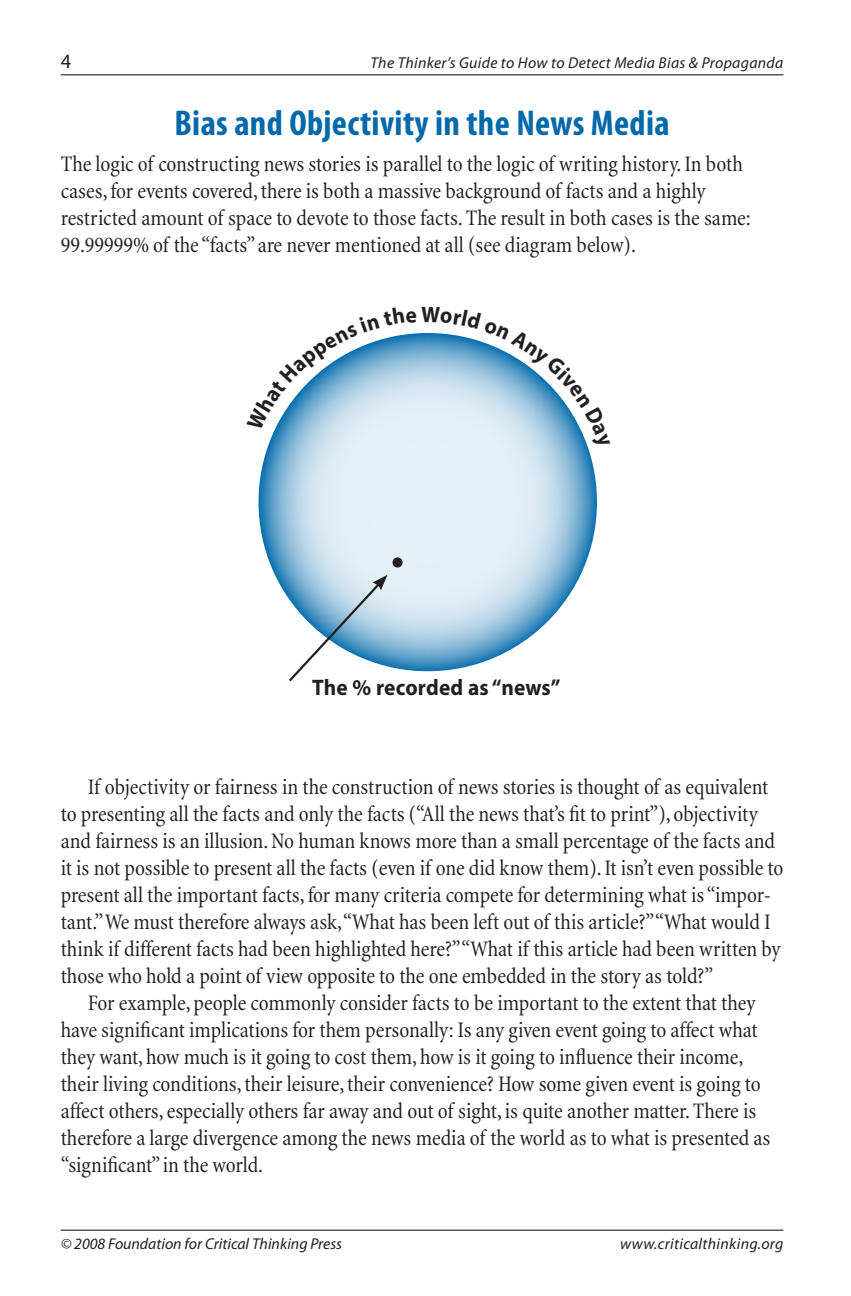
<style>
.page{position:relative;width:851px;height:1296px;background:#fff}
.page>*{position:absolute;margin:0;border:0;box-sizing:border-box;transform-origin:0 0}
.t1{font:700 condensed 36px "Myriad Pro";letter-spacing:.01em;color:#0069aa}
.t2{font:condensed 22.5px/27px "Minion";letter-spacing:-.005em;color:#231f20}
.t3{font:700 22.5px "Myriad Pro";letter-spacing:.01em;color:#231f20;scale:.95 1}
.t4{font:20.25px "Myriad Pro";color:#231f20}
.t5{font:italic 15.75px "Myriad Pro";letter-spacing:.02em;color:#231f20}
.t6{font:italic 15.75px "Myriad Pro";color:#231f20}
</style>
<div class="page">
<hr style="left:61px;top:1230px;width:722px;height:1px;background:#231f20">
<hr style="left:61px;top:74px;width:722px;height:1px;background:#231f20">
<svg style="left:258px;top:333px;width:339px;height:338px;background:#bbd7e8"></svg>
<div style="left:393px;top:559px;width:8px;height:7px;background:#231f20;border-radius:50%"></div>
<div style="left:392px;top:557px;width:10px;height:11px;border:2px solid #231f20;border-radius:50%"></div>
<svg style="left:286px;top:575px;width:101px;height:107px"></svg>
<svg style="left:267px;top:333px;width:322px;height:116px"></svg>
<p class="t4" style="left:61px;top:50px;width:12px">4</p>
<p class="t5" style="left:370px;top:54px;width:414px">The Thinker’s Guide to How to Detect Media Bias &amp; Propaganda</p>
<h1 class="t1" style="left:174px;top:103px;width:496px">Bias and Objectivity in the News Media</h1>
<p class="t2" style="left:61px;top:151px;width:691px">The logic of constructing news stories is parallel to the logic of writing history. In both cases, for events covered, there is both a massive background of facts and a highly restricted amount of space to devote to those facts. The result in both cases is the same:<br>99.99999% of the “facts” are never mentioned at all (see diagram below).</p>
<p class="t3" style="left:312px;top:675px;width:263px">The % recorded as “news”</p>
<p class="t2" style="left:61px;top:774px;width:724px;text-indent:27px">If objectivity or fairness in the construction of news stories is thought of as equivalent to presenting all the facts and only the facts (“All the news that’s fit to print”), objectivity and fairness is an illusion. No human knows more than a small percentage of the facts and it is not possible to present all the facts (even if one did know them). It isn’t even possible to present all the important facts, for many criteria compete for determining what is “impor&shy;tant.” We must therefore always ask, “What has been left out of this article?” “What would I think if different facts had been highlighted here?” “What if this article had been written by those who hold a point of view opposite to the one embedded in the story as told?”</p>
<p class="t2" style="left:61px;top:990px;width:711px;text-indent:27px">For example, people commonly consider facts to be important to the extent that they have significant implications for them personally: Is any given event going to affect what they want, how much is it going to cost them, how is it going to influence their income, their living conditions, their leisure, their convenience? How some given event is going to affect others, especially others far away and out of sight, is quite another matter. There is therefore a large divergence among the news media of the world as to what is presented as “significant” in the world.</p>
<p class="t6" style="left:61px;top:1235px;width:283px">© 2008 Foundation for Critical Thinking Press</p>
<p class="t5" style="left:620px;top:1235px;width:165px">www.criticalthinking.org</p>
</div>
